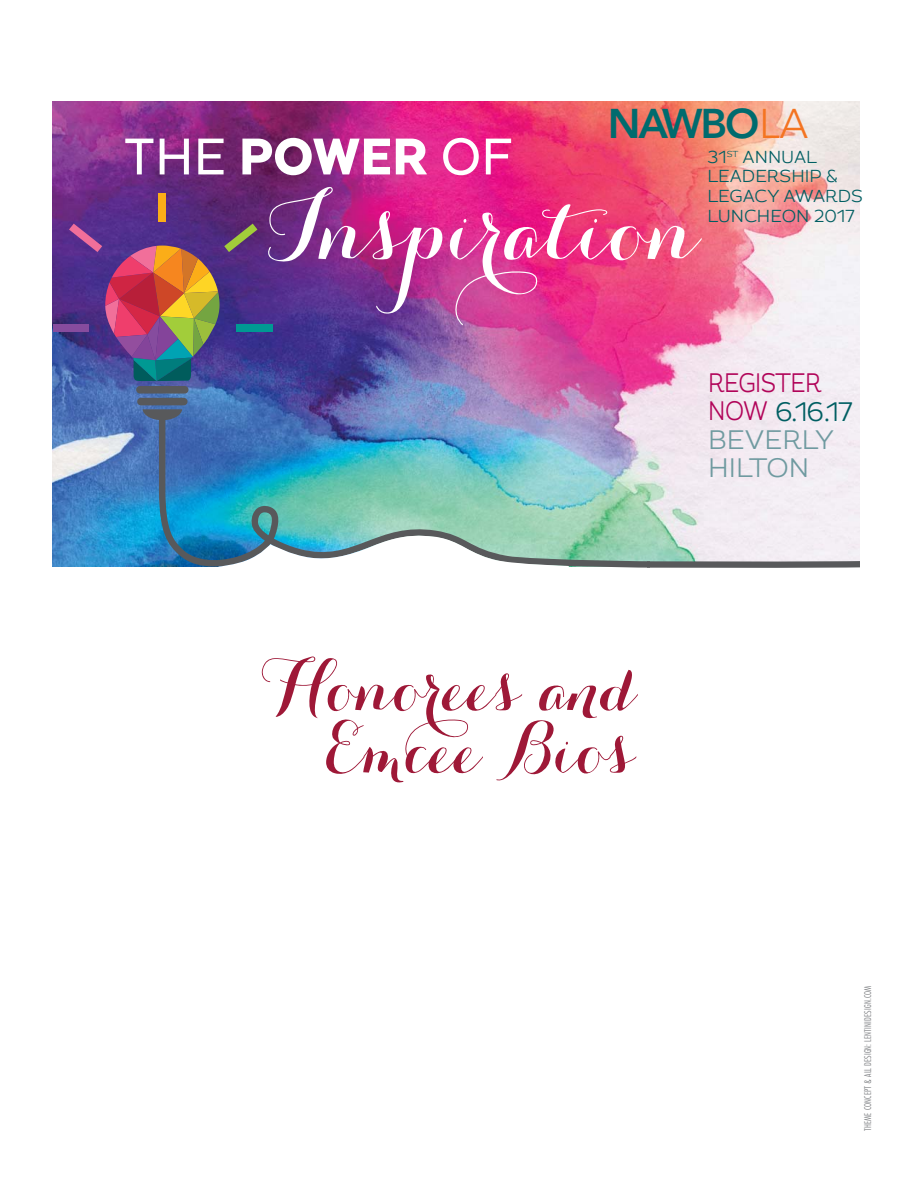
<style>
.page{position:relative;width:918px;height:1188px;background:#fff}
.page>*{position:absolute;margin:0;border:0;box-sizing:border-box;transform-origin:0 0}
.t1{font:900 90.3px "Carolyna Pro";color:#fff}
.t2{font:900 69.15px/62.4px "Carolyna Pro";letter-spacing:-.01em;color:#9e1837;text-align:right}
.t3{font:500 59.7px "Texta";color:#fff}
.t4{font:800 41.25px "Avenir";letter-spacing:-.05em;color:#006b6e}
.t5{font:300 26.7px/28.3px "Magallanes";letter-spacing:-.025em;color:#6f9aa0}
.t6{font:300 17.4px/19.8px "Magallanes";color:#005e62}
.t7{font:300 condensed 9px "Futura";letter-spacing:.015em;color:#808285}
.s1{font-weight:300;color:#f47421}
.s2{font-weight:900}
.s3{color:#b10459}
.s4{color:#005e62}
</style>
<div class="page">
<img style="left:53px;top:101px;width:806px;height:465px">
<img style="left:159px;top:420px;width:491px;height:148px">
<div style="left:137px;top:398px;width:51px;height:7px;background:#58595b;border-radius:4px"></div>
<svg style="left:143px;top:409px;width:39px;height:11px"></svg>
<div style="left:136px;top:386px;width:53px;height:8px;background:#58595b;border-radius:4px"></div>
<div style="left:159px;top:193px;width:7px;height:28px;background:#fbad18"></div>
<div style="left:237px;top:325px;width:36px;height:7px;background:#009993"></div>
<div style="left:53px;top:325px;width:35px;height:7px;background:#864c9e"></div>
<svg style="left:69px;top:224px;width:188px;height:157px;background:#724e75"></svg>
<svg style="left:648px;top:421px;width:211px;height:147px;background:#e6e3e7"></svg>
<img style="left:218px;top:535px;width:353px;height:33px">
<h3 class="t4" style="left:608px;top:107px;width:202px">NAWBO<span class="s1">LA</span></h3>
<p class="t6" style="left:707px;top:147px;width:157px">31<sup>ST</sup> ANNUAL<br>LEADERSHIP &amp;<br>LEGACY AWARDS<br>LUNCHEON 2017</p>
<h3 class="t3" style="left:124px;top:126px;width:391px">THE <span class="s2">POWER</span> OF</h3>
<h1 class="t1" style="left:268px;top:175px;width:427px">Inspiration</h1>
<h2 class="t2" style="left:262px;top:655px;width:378px">Honorees and<br>Emcee Bios</h2>
<h3 class="t5" style="left:708px;top:369px;width:146px"><span class="s3">REGISTER<br>NOW</span> <span class="s4">6.16.17<br></span>BEVERLY<br>HILTON</h3>
<p class="t7" style="left:864px;top:1131px;width:147px;rotate:-90deg">THEME CONCEPT &amp; ALL DESIGN: LENTINIDESIGN.COM</p>
</div>
